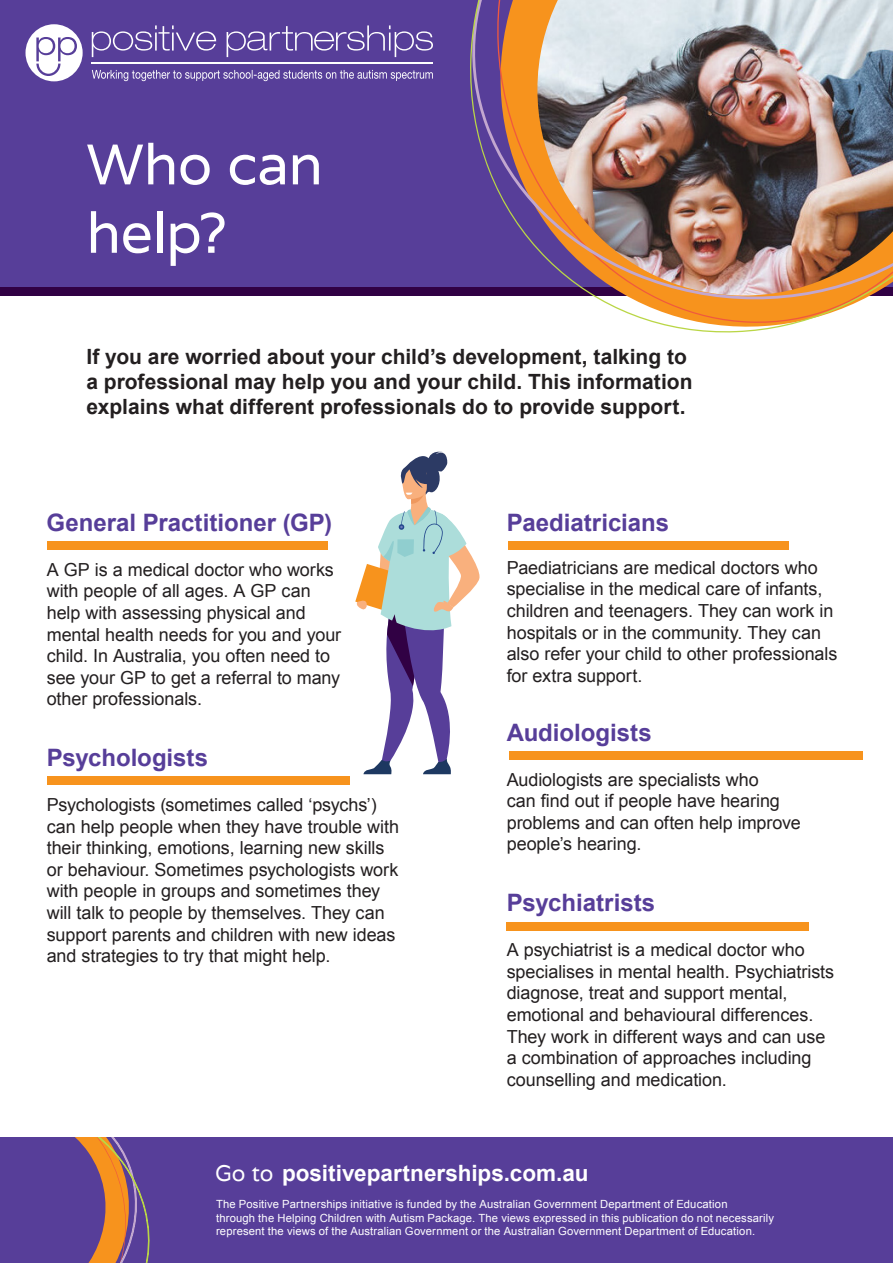
<style>
.page{position:relative;width:893px;height:1263px;background:#573e99}
.page>*{position:absolute;margin:0;border:0;box-sizing:border-box;transform-origin:0 0}
.t1{font:57px "Varela";letter-spacing:-.015em;color:#fff}
.t2{font:700 24px "Arial";color:#573e99}
.t3{font:700 22.5px "Arial";color:#fff}
.t4{font:700 21px/25.2px "Arial";color:#231f20}
.t5{font:18px/21.6px "Arial";letter-spacing:-.005em;color:#231f20}
.t6{font:11.25px "Arial";letter-spacing:.015em;color:#fff}
.s1{font-family:"Varela";font-weight:400}
</style>
<div class="page">
<svg style="left:75px;top:1137px;width:75px;height:126px"></svg>
<div style="left:0;top:291px;width:893px;height:846px;background:#fff"></div>
<div style="left:0;top:287px;width:893px;height:9px;background:#310144"></div>
<svg style="left:470px;top:0;width:399px;height:333px"></svg>
<img style="left:537px;top:0;width:356px;height:296px">
<div style="left:26px;top:24px;width:57px;height:57px;background:#fff;border-radius:50%"></div>
<svg style="left:36px;top:37px;width:41px;height:39px"></svg>
<hr style="left:92px;top:62px;width:341px;height:1px;background:#fff">
<svg style="left:92px;top:70px;width:341px;height:11px"></svg>
<svg style="left:92px;top:25px;width:341px;height:32px"></svg>
<svg style="left:355px;top:451px;width:125px;height:323px"></svg>
<div style="left:48px;top:541px;width:280px;height:9px;background:#f7931d"></div>
<div style="left:48px;top:776px;width:302px;height:9px;background:#f7931d"></div>
<div style="left:507px;top:922px;width:302px;height:8px;background:#f7931d"></div>
<div style="left:509px;top:541px;width:280px;height:9px;background:#f7931d"></div>
<div style="left:509px;top:752px;width:353px;height:8px;background:#f7931d"></div>
<p class="t1" style="left:86px;top:126px;width:238px">Who can</p>
<p class="t1" style="left:86px;top:195px;width:142px">help?</p>
<p class="t4" style="left:86px;top:345px;width:608px">If you are worried about your child s’ development, talking to a professional may help you and your child. This information explains what different professionals do to provide support.</p>
<p class="t2" style="left:47px;top:507px;width:285px">General Practitioner (GP(</p>
<p class="t5" style="left:47px;top:559px;width:296px">A GP is a medical doctor who works with people of all ages A. GP can help with assessing physical and mental health needs for you and your child In. Australia, you often need to see your GP to get a referral to many other professionals.</p>
<p class="t2" style="left:47px;top:741px;width:163px">Psychologists</p>
<p class="t5" style="left:47px;top:794px;width:354px">Psychologists (sometimes called ‘psychs (‘ can help people when they have trouble with their thinking, emotions, learning new skills or behaviour. Sometimes psychologists work with people in groups and sometimes they will talk to people by themselves. They can support parents and children with new ideas and strategies to try that might help.</p>
<p class="t2" style="left:507px;top:507px;width:164px">Paediatricians</p>
<p class="t5" style="left:507px;top:557px;width:332px">Paediatricians are medical doctors who specialise in the medical care of infants, children and teenagers. They can work in hospitals or in the community. They can also refer your child to other professionals for extra support.</p>
<p class="t2" style="left:507px;top:717px;width:146px">Audiologists</p>
<p class="t5" style="left:507px;top:769px;width:295px">Audiologists are specialists who<br>can find out if people have hearing problems and can often help improve peoples’ hearing.</p>
<p class="t2" style="left:507px;top:887px;width:150px">Psychiatrists</p>
<p class="t5" style="left:507px;top:939px;width:329px">A psychiatrist is a medical doctor who specialises in mental health. Psychiatrists diagnose, treat and support mental, emotional and behavioural differences.<br>They work in different ways and can use a combination of approaches including counselling and medication.</p>
<p class="t3" style="left:215px;top:1158px;width:375px"><span class="s1">Go to</span> positivepartnerships.com.au</p>
<p class="t6" style="left:216px;top:1197px;width:513px">The Positive Partnerships initiative is funded by the Australian Government Department of Education</p>
<p class="t6" style="left:216px;top:1210px;width:560px">through the Helping Children with Autism Package. The views expressed in this publication do not necessarily</p>
<p class="t6" style="left:216px;top:1224px;width:541px">represent the views of the Australian Government or the Australian Government Department of Education.</p>
</div>
